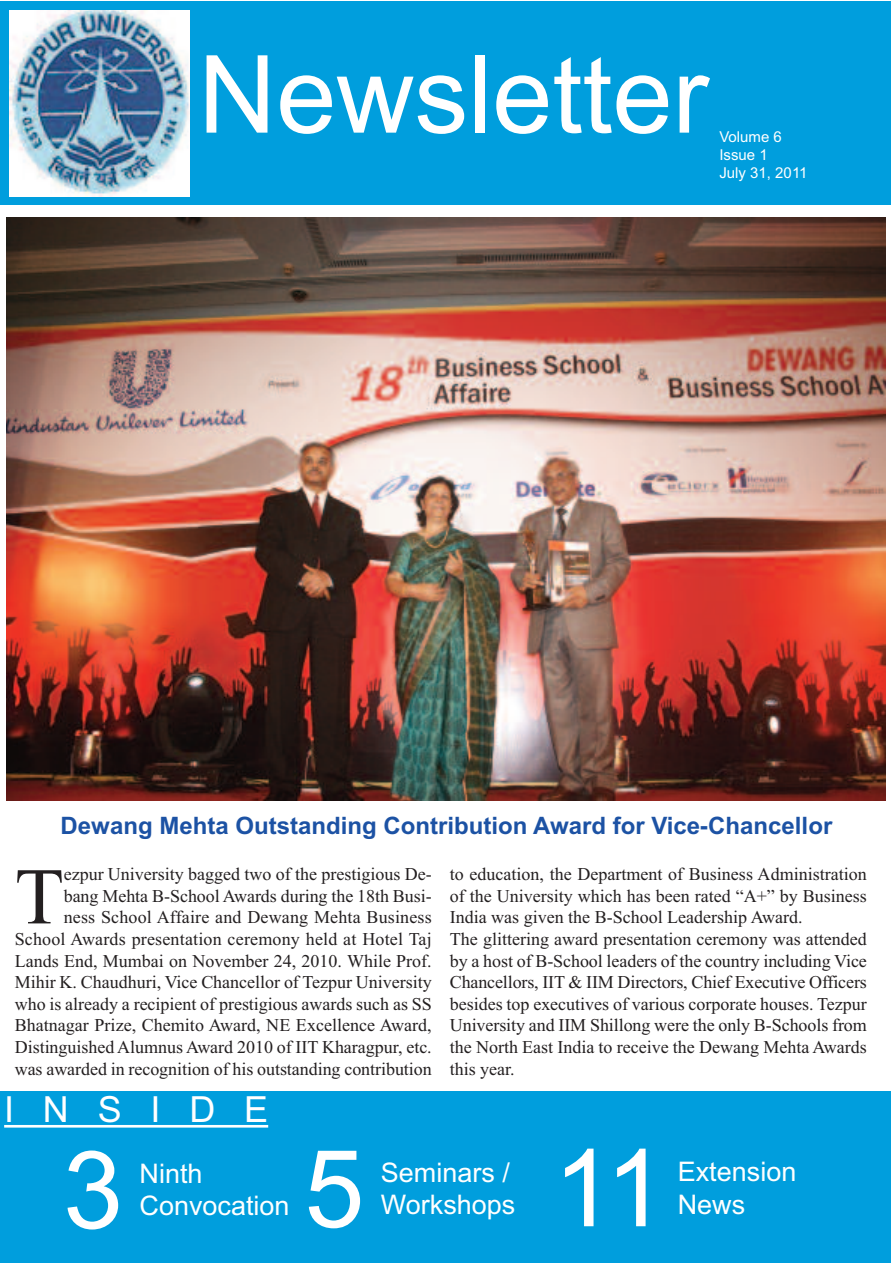
<style>
.page{position:relative;width:893px;height:1263px;background:#fff}
.page>*{position:absolute;margin:0;border:0;box-sizing:border-box;transform-origin:0 0}
.t1{font:108px "Arial";color:#fff}
.t2{font:80.25px "Times New Roman";color:#231f20}
.t3{font:36px "Arial";letter-spacing:.8em;color:#fff}
.t4{font:27px "Arial";color:#fff}
.t5{font:700 24px "Arial";color:#1c52a4}
.t6{font:18px/21.6px "Times New Roman";color:#231f20;text-align:right}
.t7{font:15px/18px "Arial";color:#fff}
</style>
<div class="page">
<div style="left:0;top:2px;width:891px;height:203px;background:#009edd"></div>
<img style="left:9px;top:10px;width:181px;height:186px">
<img style="left:6px;top:218px;width:879px;height:583px">
<div style="left:0;top:1091px;width:891px;height:171px;background:#009edd"></div>
<hr style="left:4px;top:1125px;width:264px;height:2px;background:#fff">
<h1 class="t1" style="left:198px;top:32px;width:512px">Newsletter</h1>
<p class="t7" style="left:719px;top:128px;width:90px">Volume 6<br>Issue 1<br>July 31, 2011</p>
<h3 class="t5" style="left:61px;top:811px;width:773px">Dewang Mehta Outstanding Contribution Award for Vice-Chancellor</h3>
<p class="t6" style="left:15px;top:863px;width:419px">ezpur University bagged two of the prestigious De-<br>bang Mehta B-School Awards during the 18th Busi-<br>ness School Affaire and Dewang Mehta Business School Awards presentation ceremony held at Hotel Taj Lands End, Mumbai on November 24, 2010. While Prof.<br>Mihir K. Chaudhuri, Vice Chancellor of Tezpur University who is already a recipient of prestigious awards such as SS Bhatnagar Prize, Chemito Award, NE Excellence Award, Distinguished Alumnus Award 2010 of IIT Kharagpur, etc. was awarded in recognition of his outstanding contribution</p>
<p class="t6" style="left:450px;top:863px;width:419px;text-align:left">to education, the Department of Business Administration of the University which has been rated “A+” by Business India was given the B-School Leadership Award.<br>The glittering award presentation ceremony was attended by a host of B-School leaders of the country including Vice Chancellors, IIT &amp; IIM Directors, Chief Executive Officers besides top executives of various corporate houses. Tezpur University and IIM Shillong were the only B-Schools from the North East India to receive the Dewang Mehta Awards this year.</p>
<h2 class="t2" style="left:15px;top:849px;width:51px">T</h2>
<h3 class="t3" style="left:4px;top:1089px;width:266px">INSIDE</h3>
<h1 class="t1" style="left:63px;top:1128px;width:62px">3</h1>
<h3 class="t4" style="left:140px;top:1158px;width:65px">Ninth</h3>
<h3 class="t4" style="left:140px;top:1190px;width:152px">Convocation</h3>
<h1 class="t1" style="left:304px;top:1126px;width:62px">5</h1>
<h3 class="t4" style="left:381px;top:1157px;width:131px">Seminars /</h3>
<h3 class="t4" style="left:381px;top:1189px;width:136px">Workshops</h3>
<h1 class="t1" style="left:553px;top:1126px;width:114px">11</h1>
<h3 class="t4" style="left:678px;top:1156px;width:120px">Extension</h3>
<h3 class="t4" style="left:678px;top:1188px;width:69px">News</h3>
</div>
